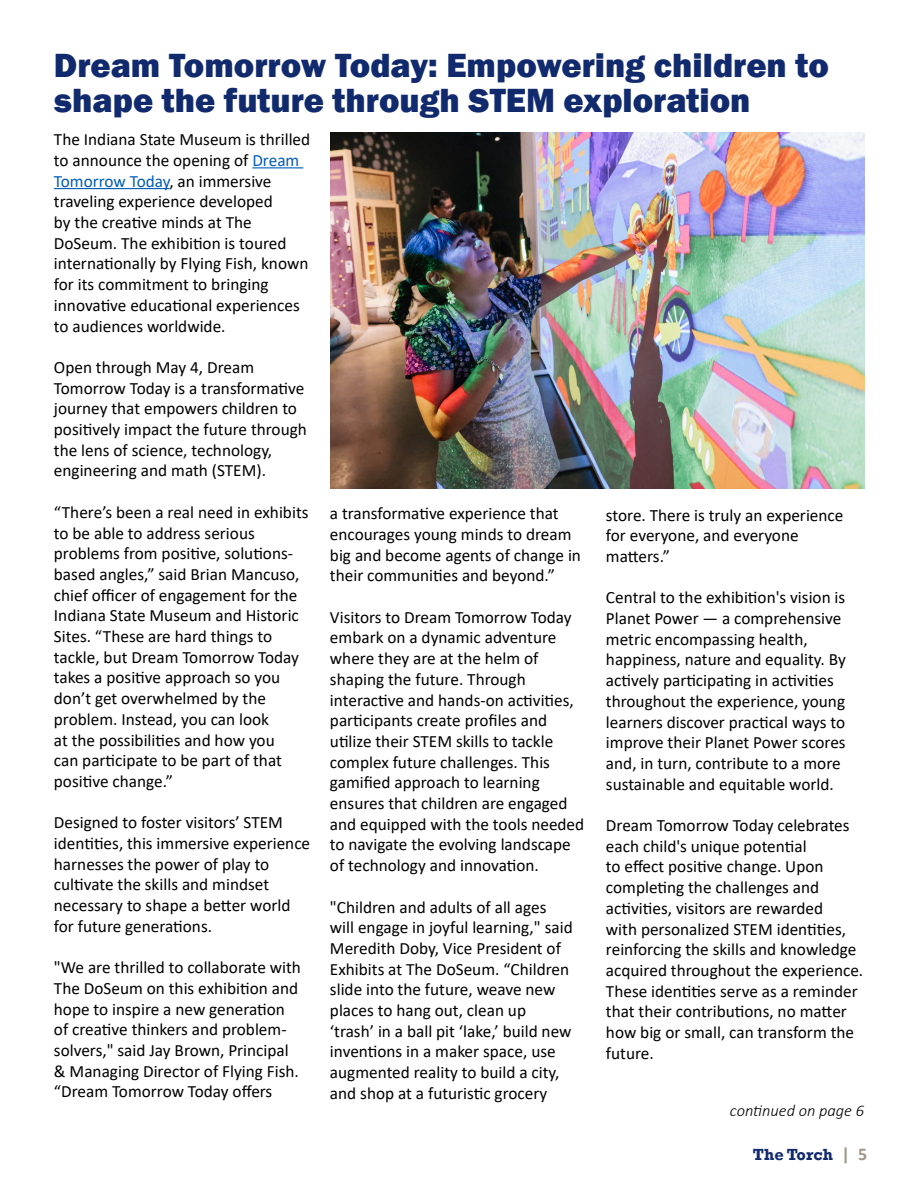
<style>
.page{position:relative;width:918px;height:1188px;background:#fff}
.page>*{position:absolute;margin:0;border:0;box-sizing:border-box;transform-origin:0 0}
.t1{font:800 34.5px/34.5px "Franklin Gothic";color:#112a6d}
.t2{font:17.25px/20.7px "Calibri";color:#000}
.t3{font:italic 300 16.5px "Calibri";color:#000}
.t4{font:700 16.5px "Rockwell";color:#112a6d}
.s1{color:#005cb9}
.s2{font-family:"Calibri";font-size:18px;color:#a2958a}
</style>
<div class="page">
<hr style="left:252px;top:167px;width:51px;height:1px;background:#005cb9">
<hr style="left:54px;top:188px;width:115px;height:1px;background:#005cb9">
<img style="left:330px;top:132px;width:534px;height:356px">
<h1 class="t1" style="left:54px;top:48px;width:776px">Dream Tomorrow Today: Empowering children to shape the future through STEM exploration</h1>
<p class="t2" style="left:54px;top:129px;width:258px">The Indiana State Museum is thrilled to announce the opening of <span class="s1">Dream<br>Tomorrow Today</span>, an immersive traveling experience developed<br>by the creative minds at The<br>DoSeum. The exhibition is toured internationally by Flying Fish, known for its commitment to bringing innovative educational experiences to audiences worldwide.</p>
<p class="t2" style="left:54px;top:356px;width:255px">Open through May 4, Dream<br>Tomorrow Today is a transformative journey that empowers children to positively impact the future through the lens of science, technology, engineering and math (STEM).</p>
<p class="t2" style="left:54px;top:501px;width:256px">“There’s been a real need in exhibits to be able to address serious problems from positive, solutions&shy;based angles,” said Brian Mancuso, chief officer of engagement for the<br>Indiana State Museum and Historic<br>Sites. “These are hard things to tackle, but Dream Tomorrow Today takes a positive approach so you don’t get overwhelmed by the problem. Instead, you can look<br>at the possibilities and how you<br>can participate to be part of that positive change.”</p>
<p class="t2" style="left:54px;top:812px;width:258px">Designed to foster visitors’ STEM identities, this immersive experience harnesses the power of play to cultivate the skills and mindset necessary to shape a better world for future generations.</p>
<p class="t2" style="left:54px;top:957px;width:249px">"We are thrilled to collaborate with The DoSeum on this exhibition and hope to inspire a new generation of creative thinkers and problem&shy;solvers," said Jay Brown, Principal &amp; Managing Director of Flying Fish. “Dream Tomorrow Today offers</p>
<p class="t2" style="left:330px;top:503px;width:253px">a transformative experience that encourages young minds to dream big and become agents of change in their communities and beyond.”</p>
<p class="t2" style="left:330px;top:606px;width:256px">Visitors to Dream Tomorrow Today embark on a dynamic adventure where they are at the helm of shaping the future. Through interactive and hands-on activities, participants create profiles and utilize their STEM skills to tackle complex future challenges. This gamified approach to learning ensures that children are engaged and equipped with the tools needed to navigate the evolving landscape of technology and innovation.</p>
<p class="t2" style="left:330px;top:896px;width:244px">"Children and adults of all ages will engage in joyful learning," said Meredith Doby, Vice President of Exhibits at The DoSeum. “Children slide into the future, weave new places to hang out, clean up ‘trash’ in a ball pit ‘lake,’ build new inventions in a maker space, use augmented reality to build a city, and shop at a futuristic grocery</p>
<p class="t2" style="left:606px;top:504px;width:239px">store. There is truly an experience for everyone, and everyone matters.”</p>
<p class="t2" style="left:606px;top:587px;width:241px">Central to the exhibition's vision is Planet Power — a comprehensive metric encompassing health, happiness, nature and equality. By actively participating in activities throughout the experience, young learners discover practical ways to improve their Planet Power scores and, in turn, contribute to a more sustainable and equitable world.</p>
<p class="t2" style="left:606px;top:815px;width:259px">Dream Tomorrow Today celebrates each child's unique potential<br>to effect positive change. Upon completing the challenges and activities, visitors are rewarded<br>with personalized STEM identities, reinforcing the skills and knowledge acquired throughout the experience.<br>These identities serve as a reminder that their contributions, no matter how big or small, can transform the future.</p>
<p class="t3" style="left:730px;top:1100px;width:136px">continued on page 6</p>
<p class="t4" style="left:753px;top:1144px;width:116px">The Torch <span class="s2">| 5</span></p>
</div>
